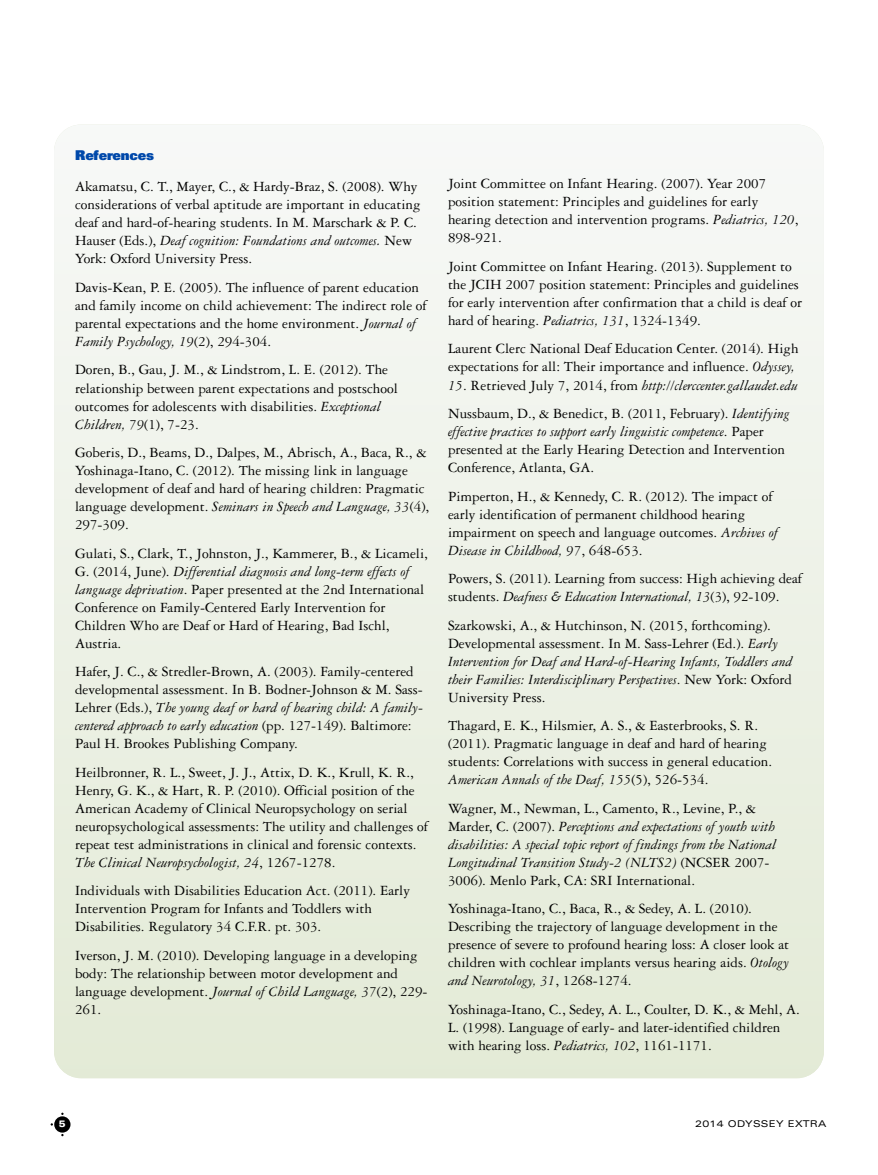
<style>
.page{position:relative;width:878px;height:1175px;background:#fff}
.page>*{position:absolute;margin:0;border:0;box-sizing:border-box;transform-origin:0 0}
.t1{font:15px/18px "Garamond Three";color:#000}
.t2{font:italic 15px/18px "Garamond Three";color:#000}
.t3{font:900 13.5px "Univers";letter-spacing:-.015em;color:#0048aa}
.t4{font:expanded 9.3px "Univers";letter-spacing:.035em;color:#000}
.t5{font:900 expanded 9.3px "Univers";color:#fff}
.s1{font-style:italic}
.s2{font-style:normal}
</style>
<div class="page">
<div style="left:54px;top:1116px;width:16px;height:16px;background:#000;border-radius:50%"></div>
<div style="left:54px;top:124px;width:770px;height:954px;background:linear-gradient(to bottom,#f7f9f8,#e3ead6);border-radius:27px"></div>
<p class="t3" style="left:75px;top:146px;width:80px">References</p>
<p class="t1" style="left:75px;top:178px;width:347px">Akamatsu, C. T., Mayer, C., &amp; Hardy-Braz, S. (2008). Why considerations of verbal aptitude are important in educating deaf and hard-of-hearing students. In M. Marschark &amp; P. C.<br>Hauser (Eds.), <span class="s1">Deaf cognition: Foundations and outcomes.</span> New York: Oxford University Press.</p>
<p class="t1" style="left:75px;top:278px;width:353px">Davis-Kean, P. E. (2005). The influence of parent education and family income on child achievement: The indirect role of parental expectations and the home environment. <span class="s1">Journal of Family Psychology, 19</span>(2), 294-304.</p>
<p class="t1" style="left:75px;top:361px;width:324px">Doren, B., Gau, J. M., &amp; Lindstrom, L. E. (2012). The relationship between parent expectations and postschool outcomes for adolescents with disabilities. <span class="s1">Exceptional Children, 79</span>(1), 7-23.</p>
<p class="t1" style="left:75px;top:443px;width:356px">Goberis, D., Beams, D., Dalpes, M., Abrisch, A., Baca, R., &amp; Yoshinaga-Itano, C. (2012). The missing link in language development of deaf and hard of hearing children: Pragmatic language development. <span class="s1">Seminars in Speech and Language, 33</span>(4), 297-309.</p>
<p class="t1" style="left:75px;top:544px;width:354px">Gulati, S., Clark, T., Johnston, J., Kammerer, B., &amp; Licameli, G. (2014, June). <span class="s1">Differential diagnosis and long-term effects of language deprivation</span>. Paper presented at the 2nd International Conference on Family-Centered Early Intervention for Children Who are Deaf or Hard of Hearing, Bad Ischl, Austria.</p>
<p class="t1" style="left:75px;top:662px;width:349px">Hafer, J. C., &amp; Stredler-Brown, A. (2003). Family-centered developmental assessment. In B. Bodner-Johnson &amp; M. Sass-Lehrer (Eds.), <span class="s1">The young deaf or hard of hearing child: A family&shy;centered approach to early education</span> (pp. 127-149). Baltimore:<br>Paul H. Brookes Publishing Company.</p>
<p class="t1" style="left:75px;top:763px;width:354px">Heilbronner, R. L., Sweet, J. J., Attix, D. K., Krull, K. R., Henry, G. K., &amp; Hart, R. P. (2010). Official position of the American Academy of Clinical Neuropsychology on serial neuropsychological assessments: The utility and challenges of repeat test administrations in clinical and forensic contexts.<br><span class="s1">The Clinical Neuropsychologist, 24</span>, 1267-1278.</p>
<p class="t1" style="left:75px;top:881px;width:336px">Individuals with Disabilities Education Act. (2011). Early<br>Intervention Program for Infants and Toddlers with<br>Disabilities. Regulatory 34 C.F.R. pt. 303.</p>
<p class="t1" style="left:75px;top:946px;width:354px">Iverson, J. M. (2010). Developing language in a developing body: The relationship between motor development and language development. <span class="s1">Journal of Child Language, 37</span>(2), 229- 261.</p>
<p class="t1" style="left:448px;top:175px;width:352px">Joint Committee on Infant Hearing. (2007). Year 2007 position statement: Principles and guidelines for early hearing detection and intervention programs. <span class="s1">Pediatrics, 120</span>, 898-921.</p>
<p class="t1" style="left:448px;top:257px;width:356px">Joint Committee on Infant Hearing. (2013). Supplement to the JCIH 2007 position statement: Principles and guidelines for early intervention after confirmation that a child is deaf or hard of hearing. <span class="s1">Pediatrics, 131</span>, 1324-1349.</p>
<p class="t1" style="left:448px;top:340px;width:352px">Laurent Clerc National Deaf Education Center. (2014). High expectations for all: Their importance and influence. <span class="s1">Odyssey,</span></p>
<p class="t1" style="left:448px;top:370px;width:351px;line-height:28.5px"><span class="s1">15</span>. Retrieved July 7, 2014, from <span class="s1">http://clerccenter.gallaudet.edu<br></span>Nussbaum, D., &amp; Benedict, B. (2011, February). <span class="s1">Identifying</span></p>
<p class="t1" style="left:448px;top:422px;width:338px"><span class="s1">effective practices to support early linguistic competence</span>. Paper presented at the Early Hearing Detection and Intervention<br>Conference, Atlanta, GA.</p>
<p class="t1" style="left:448px;top:487px;width:331px">Pimperton, H., &amp; Kennedy, C. R. (2012). The impact of early identification of permanent childhood hearing impairment on speech and language outcomes. <span class="s1">Archives of Disease in Childhood, 97</span>, 648-653.</p>
<p class="t1" style="left:448px;top:569px;width:355px">Powers, S. (2011). Learning from success: High achieving deaf students. <span class="s1">Deafness &amp; Education International, 13</span>(3), 92-109.</p>
<p class="t1" style="left:448px;top:616px;width:345px">Szarkowski, A., &amp; Hutchinson, N. (2015, forthcoming).<br>Developmental assessment. In M. Sass-Lehrer (Ed.). <span class="s1">Early Intervention for Deaf and Hard-of-Hearing Infants, Toddlers and their Families: Interdisciplinary Perspectives</span>. New York: Oxford University Press.</p>
<p class="t1" style="left:448px;top:716px;width:326px">Thagard, E. K., Hilsmier, A. S., &amp; Easterbrooks, S. R. (2011). Pragmatic language in deaf and hard of hearing students: Correlations with success in general education.<br><span class="s1">American Annals of the Deaf, 155</span>(5), 526-534.</p>
<p class="t2" style="left:448px;top:799px;width:330px"><span class="s2">Wagner, M., Newman, L., Camento, R., Levine, P., &amp; Marder, C. (2007).</span> Perceptions and expectations of youth with disabilities: A special topic report of findings from the National Longitudinal Transition Study-2 (NLTS2) <span class="s2">(NCSER 2007- 3006). Menlo Park, CA: SRI International.</span></p>
<p class="t1" style="left:448px;top:899px;width:343px">Yoshinaga-Itano, C., Baca, R., &amp; Sedey, A. L. (2010).<br>Describing the trajectory of language development in the presence of severe to profound hearing loss: A closer look at children with cochlear implants versus hearing aids. <span class="s1">Otology and Neurotology, 31</span>, 1268-1274.</p>
<p class="t1" style="left:448px;top:1000px;width:353px">Yoshinaga-Itano, C., Sedey, A. L., Coulter, D. K., &amp; Mehl, A.<br>L. (1998). Language of early- and later-identified children with hearing loss. <span class="s1">Pediatrics, 102</span>, 1161-1171.</p>
<p class="t5" style="left:59px;top:1118px;width:8px">5</p>
<p class="t4" style="left:695px;top:1118px;width:133px">2014 ODYSSEY EXTRA</p>
</div>
